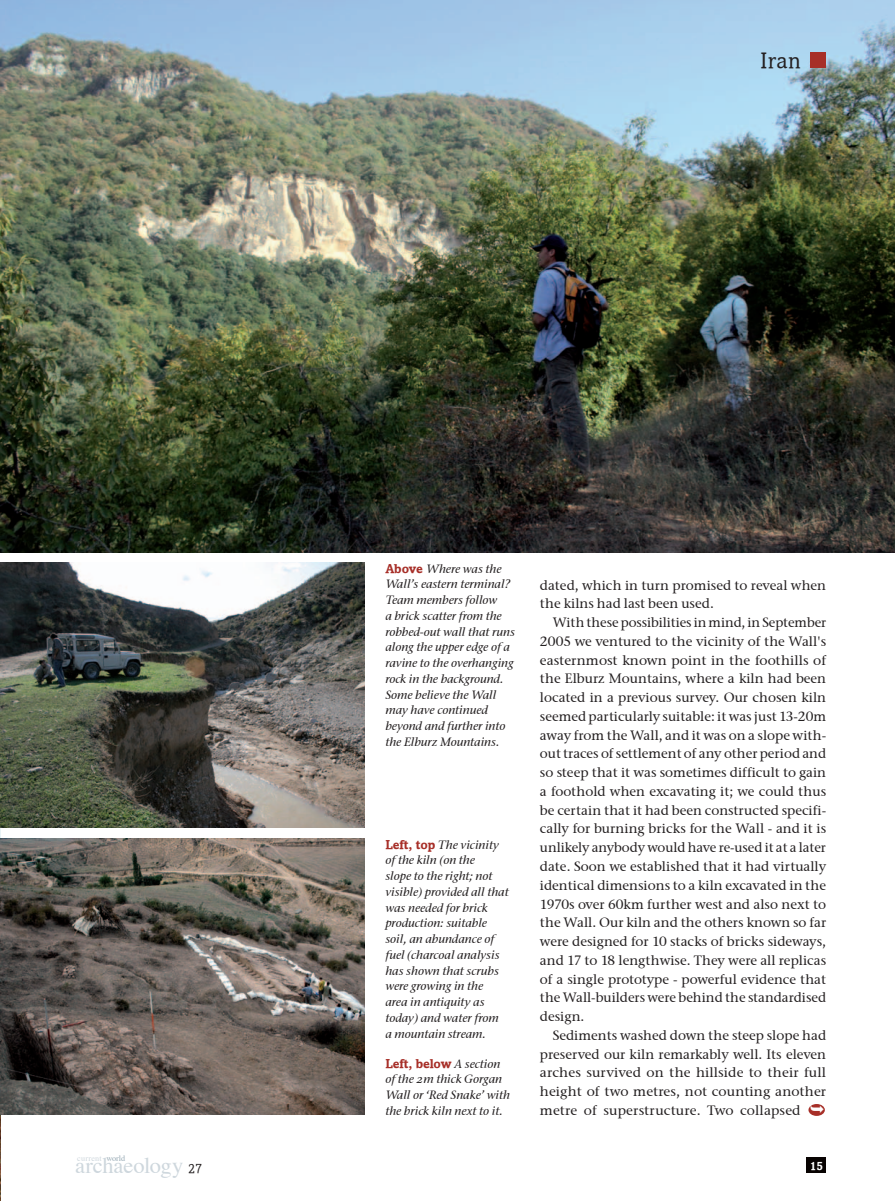
<style>
.page{position:relative;width:895px;height:1201px;background:#fff}
.page>*{position:absolute;margin:0;border:0;box-sizing:border-box;transform-origin:0 0}
.t1{font:22.5px "Times";letter-spacing:-.01em;color:#ced7dd}
.t2{font:22.5px "Amasis";color:#231f20}
.t3{font:13.5px/18.8px "Stone Serif ITCTT Medium";color:#231f20;text-align:justify}
.t4{font:700 12.75px "Amasis";letter-spacing:-.01em;color:#a72f28}
.t5{font:12px/15.8px "Stone Serif OSITCTT Medium Ita";color:#231f20}
.t6{font:700 12px "Amasis";color:#fff}
.t7{font:8.25px "Times";letter-spacing:.005em;color:#ced7dd}
.s1{color:#96a9b4}
.s2{font-family:"Amasis";font-size:13.5px;color:#231f20}
.s3{font-family:"Amasis";font-weight:700;font-size:12.75px;color:#a72f28}
.s4{font-family:"Stone Serif OSITCTT Medium Ita";font-weight:400;font-size:12px;color:#231f20}
</style>
<div class="page">
<img style="left:0;top:701px;width:1px;height:498px">
<div style="left:806px;top:1157px;width:20px;height:16px;background:#080302"></div>
<svg style="left:808px;top:1104px;width:16px;height:11px"></svg>
<img style="left:1px;top:0;width:893px;height:552px">
<div style="left:810px;top:53px;width:16px;height:15px;background:#a72f28"></div>
<img style="left:1px;top:563px;width:363px;height:264px">
<img style="left:1px;top:838px;width:363px;height:276px">
<svg style="left:810px;top:1105px;width:13px;height:8px"></svg>
<h1 class="t2" style="left:760px;top:47px;width:42px">Iran</h1>
<p class="t7" style="left:77px;top:1150px;width:50px">current <span class="s1">world</span></p>
<h1 class="t1" style="left:75px;top:1144px;width:128px">archaeology <span class="s2">27</span></h1>
<p class="t5" style="left:385px;top:560px;width:131px"><span class="s3">Above</span> Where was the<br>Wall’s eastern terminal?<br>Team members follow<br>a brick scatter from the robbed-out wall that runs along the upper edge of a ravine to the overhanging rock in the background.<br>Some believe the Wall may have continued beyond and further into the Elburz Mountains.</p>
<p class="t5" style="left:385px;top:836px;width:125px"><span class="s3">Left, top</span> The vicinity of the kiln (on the<br>slope to the right; not visible) provided all that was needed for brick production: suitable soil, an abundance of fuel (charcoal analysis has shown that scrubs were growing in the<br>area in antiquity as today) and water from<br>a mountain stream.</p>
<p class="t4" style="left:385px;top:1055px;width:116px">Left, below <span class="s4">A section</span></p>
<p class="t5" style="left:385px;top:1071px;width:126px">of the 2m thick Gorgan<br>Wall or ‘Red Snake’ with the brick kiln next to it.</p>
<p class="t3" style="left:540px;top:575px;width:288px">dated, which in turn promised to reveal when the kilns had last been used.</p>
<p class="t3" style="left:540px;top:613px;width:288px;text-indent:13px">With these possibilities in mind, in September 2005 we ventured to the vicinity of the Wall's easternmost known point in the foothills of the Elburz Mountains, where a kiln had been located in a previous survey. Our chosen kiln seemed particularly suitable: it was just 13-20m away from the Wall, and it was on a slope with&shy;out traces of settlement of any other period and so steep that it was sometimes difficult to gain a foothold when excavating it; we could thus be certain that it had been constructed specifi&shy;cally for burning bricks for the Wall - and it is unlikely anybody would have re-used it at a later date. Soon we established that it had virtually identical dimensions to a kiln excavated in the 1970s over 60km further west and also next to the Wall. Our kiln and the others known so far were designed for 10 stacks of bricks sideways, and 17 to 18 lengthwise. They were all replicas of a single prototype - powerful evidence that the Wall-builders were behind the standardised design.</p>
<p class="t3" style="left:540px;top:1025px;width:288px;text-indent:13px">Sediments washed down the steep slope had preserved our kiln remarkably well. Its eleven arches survived on the hillside to their full height of two metres, not counting another metre of superstructure. Two collapsed</p>
<p class="t6" style="left:809px;top:1158px;width:15px">15</p>
</div>
